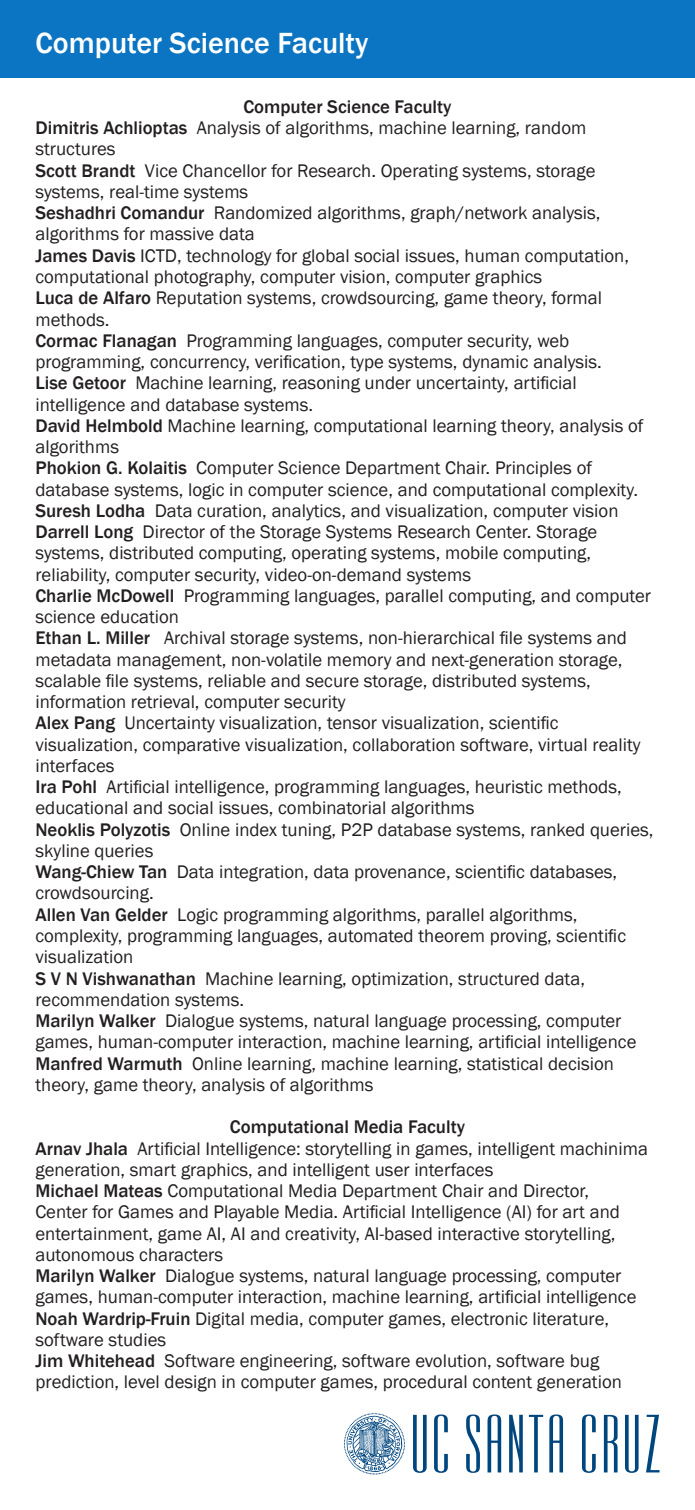
<style>
.page{position:relative;width:695px;height:1510px;background:#fff}
.page>*{position:absolute;margin:0;border:0;box-sizing:border-box;transform-origin:0 0}
.t1{font:500 30px "Franklin Gothic";color:#fff}
.t2{font:18.75px/21.2px "Franklin Gothic";color:#231f20}
.t3{font:500 18.75px "Franklin Gothic";color:#231f20}
.s1{font-weight:500}
</style>
<div class="page">
<div style="left:0;top:0;width:694px;height:78px;background:#0b75c3"></div>
<svg style="left:413px;top:1414px;width:13px;height:58px"></svg>
<svg style="left:434px;top:1414px;width:14px;height:58px"></svg>
<svg style="left:466px;top:1414px;width:14px;height:58px"></svg>
<svg style="left:487px;top:1414px;width:14px;height:58px"></svg>
<svg style="left:509px;top:1414px;width:13px;height:58px"></svg>
<svg style="left:529px;top:1414px;width:14px;height:58px"></svg>
<svg style="left:549px;top:1414px;width:14px;height:58px"></svg>
<svg style="left:582px;top:1414px;width:13px;height:58px"></svg>
<svg style="left:603px;top:1414px;width:14px;height:58px"></svg>
<svg style="left:625px;top:1414px;width:13px;height:58px"></svg>
<svg style="left:646px;top:1414px;width:13px;height:58px"></svg>
<svg style="left:344px;top:1413px;width:61px;height:61px"></svg>
<p class="t1" style="left:35px;top:24px;width:334px">Computer Science Faculty</p>
<p class="t3" style="left:243px;top:95px;width:210px">Computer Science Faculty</p>
<p class="t2" style="left:35px;top:118px;width:552px"><span class="s1">Dimitris Achlioptas</span> Analysis of algorithms, machine learning, random structures</p>
<p class="t2" style="left:35px;top:160px;width:561px"><span class="s1">Scott Brandt</span> Vice Chancellor for Research. Operating systems, storage systems, real-time systems</p>
<p class="t2" style="left:35px;top:203px;width:566px"><span class="s1">Seshadhri Comandur</span> Randomized algorithms, graph/network analysis, algorithms for massive data</p>
<p class="t2" style="left:35px;top:245px;width:595px"><span class="s1">James Davis</span> ICTD, technology for global social issues, human computation, computational photography, computer vision, computer graphics</p>
<p class="t2" style="left:35px;top:288px;width:568px"><span class="s1">Luca de Alfaro</span> Reputation systems, crowdsourcing, game theory, formal methods.</p>
<p class="t2" style="left:35px;top:330px;width:567px"><span class="s1">Cormac Flanagan</span> Programming languages, computer security, web programming, concurrency, verification, type systems, dynamic analysis.</p>
<p class="t2" style="left:35px;top:373px;width:542px"><span class="s1">Lise Getoor</span> Machine learning, reasoning under uncertainty, artificial intelligence and database systems.</p>
<p class="t2" style="left:35px;top:415px;width:609px"><span class="s1">David Helmbold</span> Machine learning, computational learning theory, analysis of algorithms</p>
<p class="t2" style="left:35px;top:458px;width:604px"><span class="s1">Phokion G. Kolaitis</span> Computer Science Department Chair. Principles of database systems, logic in computer science, and computational complexity.</p>
<p class="t2" style="left:35px;top:500px;width:584px"><span class="s1">Suresh Lodha</span> Data curation, analytics, and visualization, computer vision</p>
<p class="t2" style="left:35px;top:521px;width:563px"><span class="s1">Darrell Long</span> Director of the Storage Systems Research Center. Storage systems, distributed computing, operating systems, mobile computing, reliability, computer security, video-on-demand systems</p>
<p class="t2" style="left:35px;top:585px;width:617px"><span class="s1">Charlie McDowell</span> Programming languages, parallel computing, and computer science education</p>
<p class="t2" style="left:35px;top:628px;width:593px"><span class="s1">Ethan L. Miller</span> Archival storage systems, non-hierarchical file systems and metadata management, non-volatile memory and next-generation storage, scalable file systems, reliable and secure storage, distributed systems, information retrieval, computer security</p>
<p class="t2" style="left:35px;top:713px;width:606px"><span class="s1">Alex Pang</span> Uncertainty visualization, tensor visualization, scientific visualization, comparative visualization, collaboration software, virtual reality interfaces</p>
<p class="t2" style="left:35px;top:776px;width:587px"><span class="s1">Ira Pohl</span> Artificial intelligence, programming languages, heuristic methods, educational and social issues, combinatorial algorithms</p>
<p class="t2" style="left:35px;top:819px;width:619px"><span class="s1">Neoklis Polyzotis</span> Online index tuning, P2P database systems, ranked queries, skyline queries</p>
<p class="t2" style="left:35px;top:861px;width:583px"><span class="s1">Wang-Chiew Tan</span> Data integration, data provenance, scientific databases, crowdsourcing.</p>
<p class="t2" style="left:35px;top:904px;width:592px"><span class="s1">Allen Van Gelder</span> Logic programming algorithms, parallel algorithms, complexity, programming languages, automated theorem proving, scientific visualization</p>
<p class="t2" style="left:35px;top:968px;width:551px"><span class="s1">S V N Vishwanathan</span> Machine learning, optimization, structured data, recommendation systems.</p>
<p class="t2" style="left:35px;top:1010px;width:602px"><span class="s1">Marilyn Walker</span> Dialogue systems, natural language processing, computer games, human-computer interaction, machine learning, artificial intelligence</p>
<p class="t2" style="left:35px;top:1053px;width:580px"><span class="s1">Manfred Warmuth</span> Online learning, machine learning, statistical decision theory, game theory, analysis of algorithms</p>
<p class="t3" style="left:230px;top:1115px;width:236px">Computational Media Faculty</p>
<p class="t2" style="left:35px;top:1138px;width:614px"><span class="s1">Arnav Jhala</span> Artificial Intelligence: storytelling in games, intelligent machinima generation, smart graphics, and intelligent user interfaces</p>
<p class="t2" style="left:35px;top:1180px;width:586px"><span class="s1">Michael Mateas</span> Computational Media Department Chair and Director, Center for Games and Playable Media. Artificial Intelligence (AI) for art and entertainment, game AI, AI and creativity, AI-based interactive storytelling, autonomous characters</p>
<p class="t2" style="left:35px;top:1265px;width:602px"><span class="s1">Marilyn Walker</span> Dialogue systems, natural language processing, computer games, human-computer interaction, machine learning, artificial intelligence</p>
<p class="t2" style="left:35px;top:1308px;width:575px"><span class="s1">Noah Wardrip-Fruin</span> Digital media, computer games, electronic literature, software studies</p>
<p class="t2" style="left:35px;top:1350px;width:588px"><span class="s1">Jim Whitehead</span> Software engineering, software evolution, software bug prediction, level design in computer games, procedural content generation</p>
</div>
